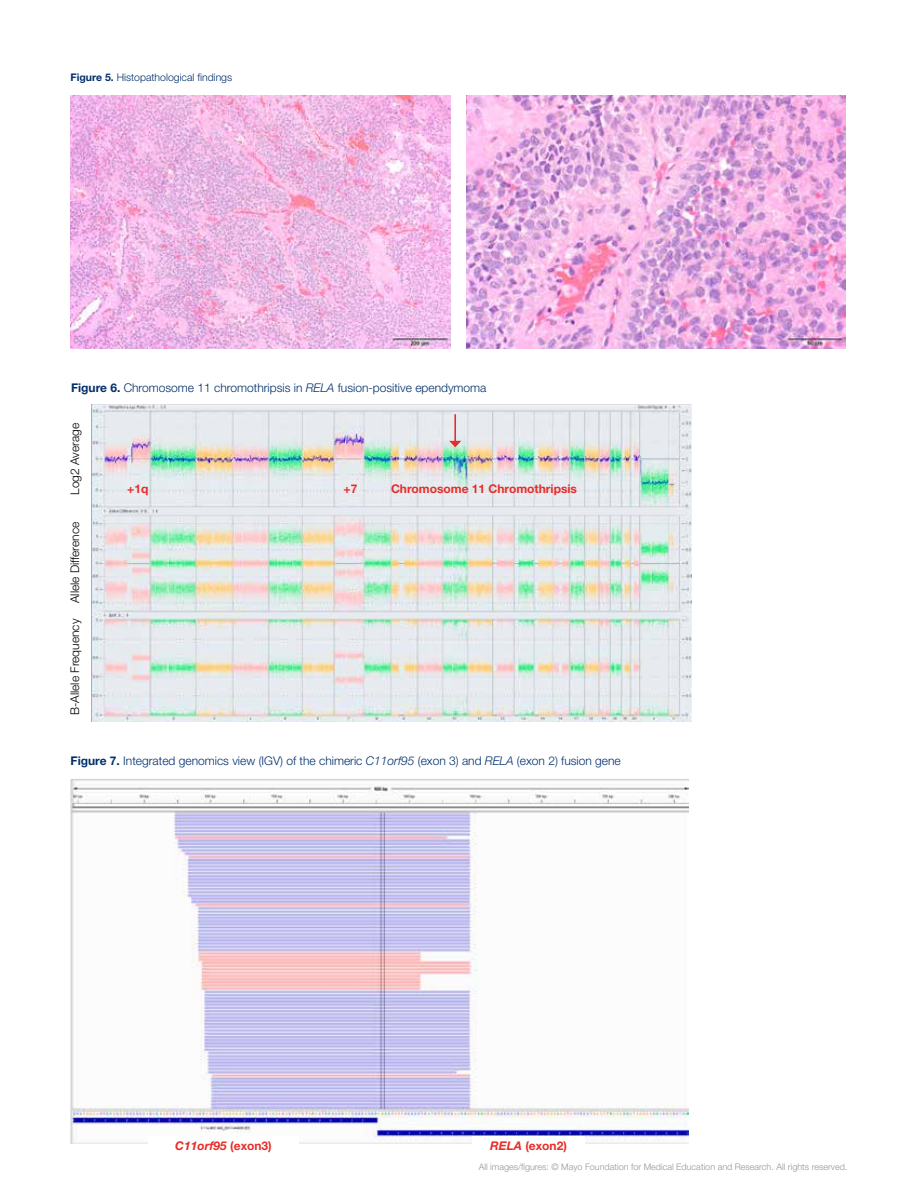
<style>
.page{position:relative;width:918px;height:1188px;background:#fff}
.page>*{position:absolute;margin:0;border:0;box-sizing:border-box;transform-origin:0 0}
.t1{font:300 12px "Helvetica Neue LT Std";color:#012f6c}
.t2{font:300 12px "Helvetica Neue LT Std";color:#000}
.t3{font:700 12px "Helvetica Neue LT Std";color:#e82c29}
.t4{font:italic 700 12px "Helvetica Neue LT Std";color:#e82c29}
.t5{font:300 10.5px "Helvetica Neue LT Std";color:#012f6c}
.t6{font:300 9px "Helvetica Neue LT Std";color:#9b948d}
.s1{font-weight:700}
.s2{font-style:italic}
.s3{font-style:normal}
</style>
<div class="page">
<img style="left:71px;top:779px;width:617px;height:365px">
<img style="left:91px;top:404px;width:601px;height:318px">
<hr style="left:454px;top:414px;width:2px;height:28px;background:#e82c29">
<svg style="left:449px;top:441px;width:12px;height:6px"></svg>
<img style="left:71px;top:95px;width:379px;height:253px">
<img style="left:466px;top:95px;width:380px;height:253px">
<div style="left:148px;top:1137px;width:151px;height:18px;background:#fff"></div>
<div style="left:472px;top:1137px;width:113px;height:18px;background:#fff"></div>
<p class="t5" style="left:71px;top:71px;width:163px"><span class="s1">Figure 5.</span> Histopathological findings</p>
<p class="t1" style="left:71px;top:381px;width:417px"><span class="s1">Figure 6.</span> Chromosome 11 chromothripsis in <span class="s2">RELA</span> fusion-positive ependymoma</p>
<p class="t2" style="left:68px;top:495px;width:73px;rotate:-90deg">Log2 Average</p>
<p class="t2" style="left:68px;top:603px;width:83px;rotate:-90deg">Allele Difference</p>
<p class="t2" style="left:68px;top:715px;width:98px;rotate:-90deg">B-Allele Frequency</p>
<p class="t3" style="left:127px;top:481px;width:23px">+1q</p>
<p class="t3" style="left:344px;top:481px;width:15px">+7</p>
<p class="t3" style="left:391px;top:481px;width:187px">Chromosome 11 Chromothripsis</p>
<p class="t1" style="left:71px;top:753px;width:552px"><span class="s1">Figure 7.</span> Integrated genomics view (IGV) of the chimeric <span class="s2">C11orf95</span> (exon 3) and <span class="s2">RELA</span> (exon 2) fusion gene</p>
<p class="t4" style="left:175px;top:1139px;width:98px">C11orf95 <span class="s3">(exon3)</span></p>
<p class="t3" style="left:490px;top:1139px;width:78px"><span class="s2">RELA</span> (exon2)</p>
<p class="t6" style="left:479px;top:1162px;width:370px">All images/figures: © Mayo Foundation for Medical Education and Research. All rights reserved.</p>
</div>
